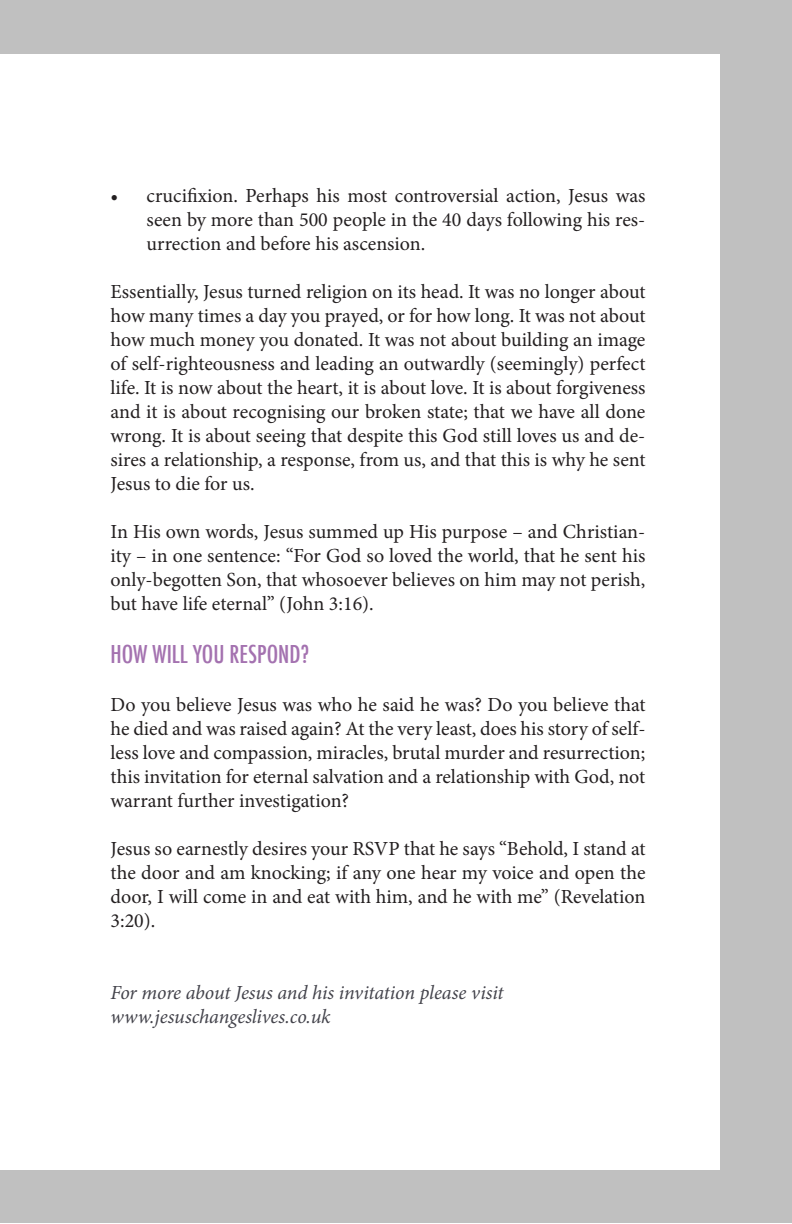
<style>
.page{position:relative;width:792px;height:1224px;background:#fff}
.page>*{position:absolute;margin:0;border:0;box-sizing:border-box;transform-origin:0 0}
.t1{font:500 condensed 24px "Futura";color:#a472b0}
.t2{font:20px/24px "Minion Pro";color:#231f20;text-align:justify}
.t3{font:italic 20px/24px "Minion Pro";letter-spacing:-.01em;color:#43434b}
</style>
<div class="page">
<p class="t2" style="left:147px;top:184px;width:500px;text-indent:-36px">• crucifixion. Perhaps his most controversial action, Jesus was seen by more than 500 people in the 40 days following his res&shy;urrection and before his ascension.</p>
<p class="t2" style="left:111px;top:280px;width:536px">Essentially, Jesus turned religion on its head. It was no longer about how many times a day you prayed, or for how long. It was not about how much money you donated. It was not about building an image of self-righteousness and leading an outwardly (seemingly) perfect life. It is now about the heart, it is about love. It is about forgiveness and it is about recognising our broken state; that we have all done wrong. It is about seeing that despite this God still loves us and de&shy;sires a relationship, a response, from us, and that this is why he sent Jesus to die for us.</p>
<p class="t2" style="left:111px;top:520px;width:536px">In His own words, Jesus summed up His purpose – and Christian&shy;ity – in one sentence: “For God so loved the world, that he sent his only-begotten Son, that whosoever believes on him may not perish, but have life eternal” (John 3:16).</p>
<p class="t1" style="left:111px;top:639px;width:200px">HOW WILL YOU RESPOND?</p>
<p class="t2" style="left:111px;top:693px;width:536px">Do you believe Jesus was who he said he was? Do you believe that he died and was raised again? At the very least, does his story of self&shy;less love and compassion, miracles, brutal murder and resurrection; this invitation for eternal salvation and a relationship with God, not warrant further investigation?</p>
<p class="t2" style="left:111px;top:837px;width:537px">Jesus so earnestly desires your RSVP that he says “Behold, I stand at the door and am knocking; if any one hear my voice and open the door, I will come in and eat with him, and he with me” (Revelation 3:20).</p>
<p class="t3" style="left:111px;top:981px;width:395px">For more about Jesus and his invitation please visit www.jesuschangeslives.co.uk</p>
</div>
